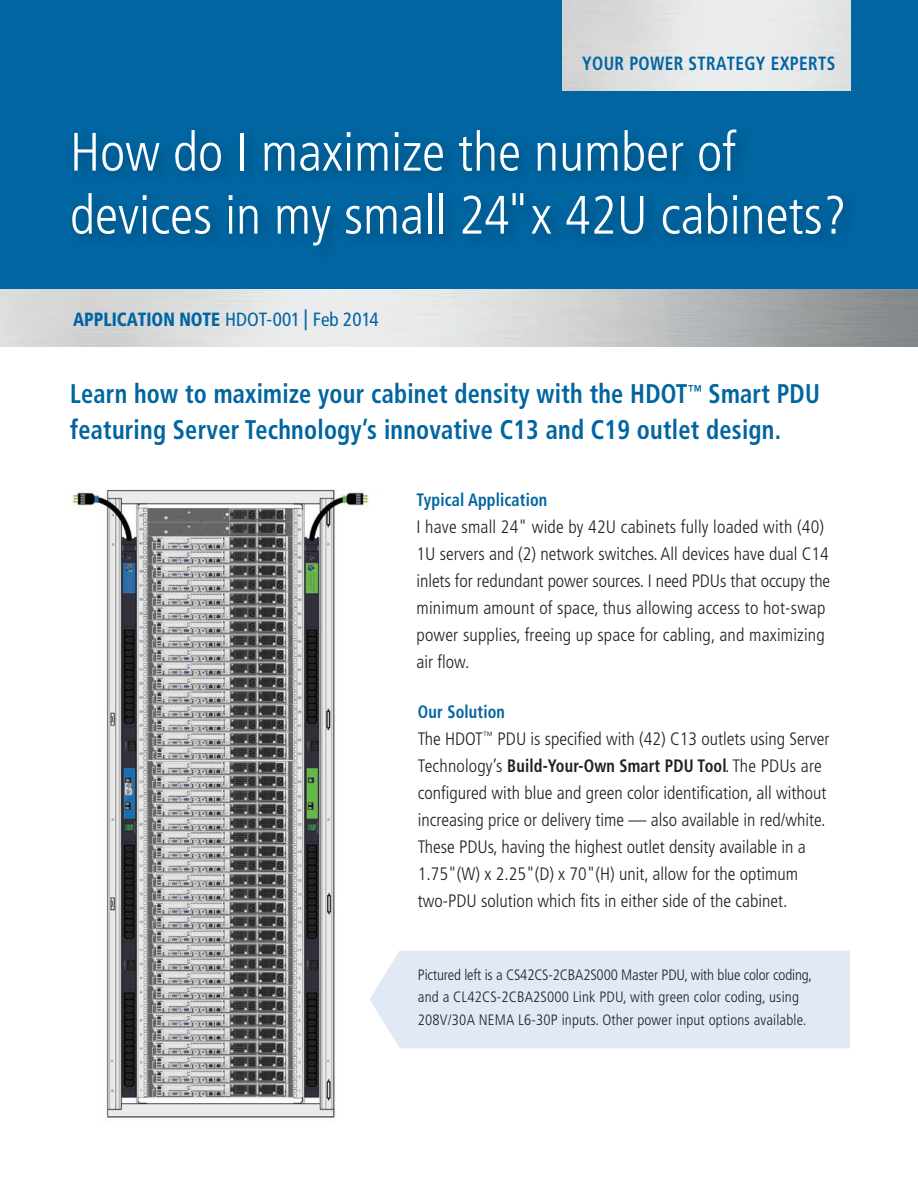
<style>
.page{position:relative;width:918px;height:1188px;background:#fff}
.page>*{position:absolute;margin:0;border:0;box-sizing:border-box;transform-origin:0 0}
.t1{font:300 condensed 54px/63px "Frutiger";color:#fff}
.t2{font:700 condensed 27px/36px "Frutiger";letter-spacing:.01em;color:#0065a1;scale:.9 1}
.t3{font:900 condensed 19.2px "Frutiger";color:#0065a1;scale:.9 1}
.t4{font:700 condensed 19.2px "Frutiger";letter-spacing:.02em;color:#0065a1;scale:.9 1}
.t5{font:300 condensed 18px/27px "Frutiger";color:#231f20}
.t6{font:700 condensed 18px "Frutiger";letter-spacing:.01em;color:#0065a1;scale:.9 1}
.t7{font:300 condensed 15px/22.5px "Frutiger";letter-spacing:.01em;color:#231f20}
.s1{font-weight:400}
.s2{font-weight:400;font-size:21px}
.s3{font-weight:700;color:#0065a1}
.s4{font-weight:700}
</style>
<div class="page">
<div style="left:0;top:0;width:918px;height:346px;background:#0065a1"></div>
<img style="left:563px;top:0;width:288px;height:90px">
<img style="left:0;top:290px;width:918px;height:56px">
<img style="left:71px;top:489px;width:299px;height:629px">
<div style="left:370px;top:951px;width:480px;height:97px;background:#e1e9f6"></div>
<p class="t4" style="left:582px;top:52px;width:283px">YOUR POWER STRATEGY EXPERTS</p>
<h1 class="t1" style="left:70px;top:121px;width:778px">How do I maximize the number of devices in my small 24"x 42U cabinets?</h1>
<p class="t3" style="left:73px;top:308px;width:341px">APPLICATION NOTE <span class="s1">HDOT-001</span> <span class="s2">|</span> <span class="s1">Feb 2014</span></p>
<h2 class="t2" style="left:70px;top:376px;width:835px">Learn how to maximize your cabinet density with the HDOT<sup>™</sup> Smart PDU featuring Server Technology’s innovative C13 and C19 outlet design.</h2>
<p class="t6" style="left:417px;top:489px;width:147px">Typical Application</p>
<p class="t5" style="left:417px;top:513px;width:415px">I have small 24" wide by 42U cabinets fully loaded with (40)<br>1U servers and (2) network switches. All devices have dual C14 inlets for redundant power sources. I need PDUs that occupy the minimum amount of space, thus allowing access to hot-swap power supplies, freeing up space for cabling, and maximizing air flow.</p>
<p class="t5" style="left:418px;top:698px;width:413px"><span class="s3">Our Solution<br></span>The HDOT<sup>™</sup> PDU is specified with (42) C13 outlets using Server Technology’s <span class="s4">Build-Your-Own Smart PDU Tool</span>. The PDUs are configured with blue and green color identification, all without increasing price or delivery time — also available in red/white.<br>These PDUs, having the highest outlet density available in a 1.75"(W) x 2.25"(D) x 70"(H) unit, allow for the optimum two-PDU solution which fits in either side of the cabinet.</p>
<p class="t7" style="left:418px;top:963px;width:396px">Pictured left is a CS42CS-2CBA2S000 Master PDU, with blue color coding, and a CL42CS-2CBA2S000 Link PDU, with green color coding, using<br>208V/30A NEMA L6-30P inputs. Other power input options available.</p>
</div>
